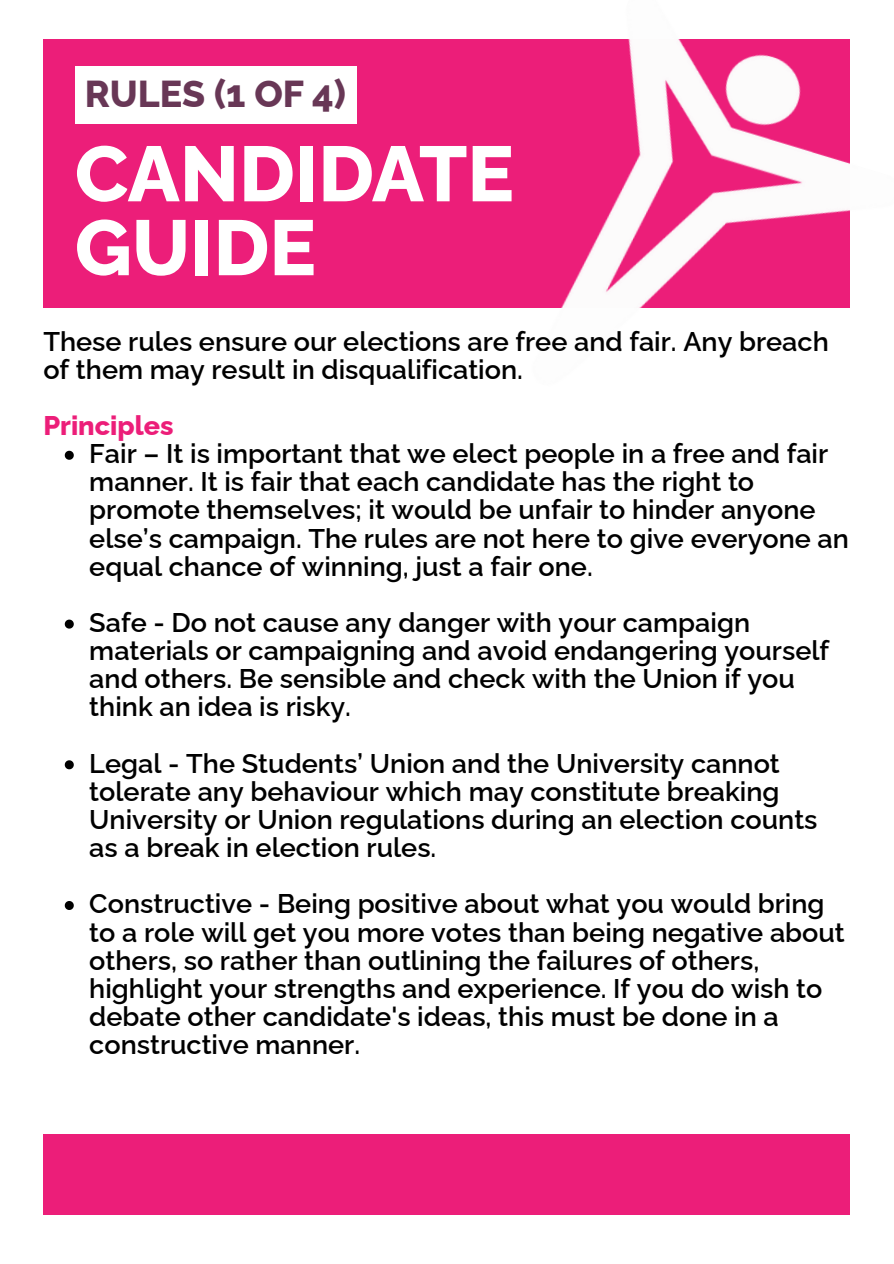
<style>
.page{position:relative;width:894px;height:1264px;background:#fff}
.page>*{position:absolute;margin:0;border:0;box-sizing:border-box;transform-origin:0 0}
.t1{font:800 77.85px/73.8px "Raleway";color:#fff}
.t2{font:800 37.5px "Raleway";color:#683756}
.t3{font:600 27px/28.2px "Raleway";color:#000}
.t4{font:800 27px "Raleway";color:#ec1e79}
</style>
<div class="page">
<div style="left:43px;top:40px;width:806px;height:268px;background:#ec1e79"></div>
<img style="left:515px;top:39px;width:335px;height:269px">
<div style="left:43px;top:1133px;width:806px;height:81px;background:#ec1e79"></div>
<div style="left:75px;top:66px;width:281px;height:58px;background:#fff"></div>
<svg style="left:65px;top:451px;width:9px;height:9px"></svg>
<svg style="left:65px;top:619px;width:9px;height:9px"></svg>
<svg style="left:65px;top:760px;width:9px;height:9px"></svg>
<svg style="left:65px;top:901px;width:9px;height:9px"></svg>
<h2 class="t2" style="left:85px;top:72px;width:262px">RULES (1 OF 4)</h2>
<p class="t1" style="left:75px;top:137px;width:440px">CANDIDATE<br>GUIDE</p>
<h1 class="t3" style="left:43px;top:327px;width:786px">These rules ensure our elections are free and fair. Any breach of them may result in disqualification.</h1>
<h3 class="t4" style="left:43px;top:409px;width:132px">Principles</h3>
<h3 class="t3" style="left:89px;top:439px;width:761px">Fair – It is important that we elect people in a free and fair manner. It is fair that each candidate has the right to promote themselves; it would be unfair to hinder anyone else’s campaign. The rules are not here to give everyone an equal chance of winning, just a fair one.</h3>
<p class="t3" style="left:89px;top:608px;width:741px">Safe - Do not cause any danger with your campaign materials or campaigning and avoid endangering yourself and others. Be sensible and check with the Union if you think an idea is risky.</p>
<p class="t3" style="left:89px;top:749px;width:729px">Legal - The Students’ Union and the University cannot tolerate any behaviour which may constitute breaking University or Union regulations during an election counts as a break in election rules.</p>
<p class="t3" style="left:89px;top:889px;width:756px">Constructive - Being positive about what you would bring to a role will get you more votes than being negative about others, so rather than outlining the failures of others, highlight your strengths and experience. If you do wish to debate other candidate's ideas, this must be done in a constructive manner.</p>
</div>
